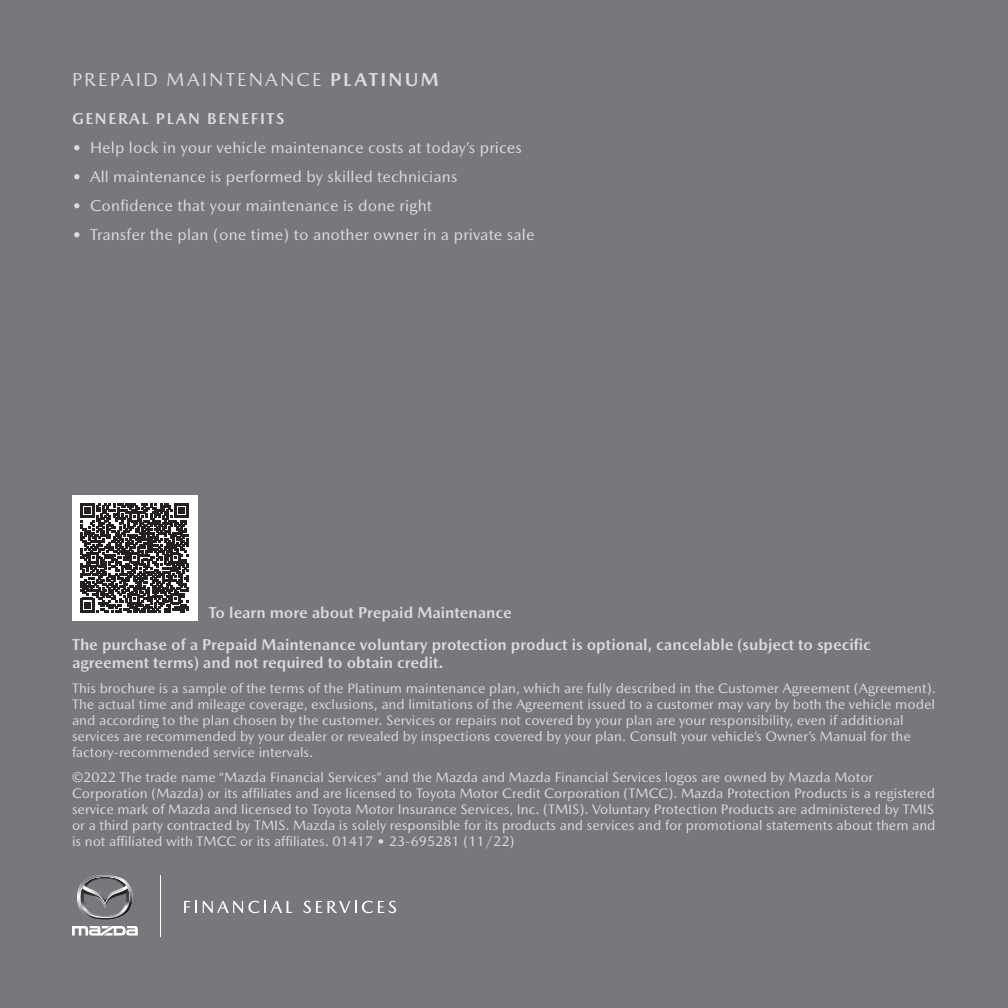
<style>
.page{position:relative;width:1008px;height:1008px;background:#76787b}
.page>*{position:absolute;margin:0;border:0;box-sizing:border-box;transform-origin:0 0}
.t1{font:19px "Mazda Type";letter-spacing:.11em;color:#dcdddf}
.t2{font:16px "Mazda Type";letter-spacing:.01em;color:#dcdddf}
.t3{font:700 16px/18px "Mazda Type";color:#dcdddf}
.t4{font:700 16px "Mazda Type";letter-spacing:.1em;color:#dcdddf}
.t5{font:14px/16px "Mazda Type";color:#dcdddf}
.s1{font-weight:700}
</style>
<div class="page">
<div style="left:72px;top:495px;width:125px;height:126px;background:#fff"></div>
<svg style="left:80px;top:504px;width:109px;height:108px"></svg>
<svg style="left:184px;top:901px;width:13px;height:12px"></svg>
<svg style="left:203px;top:901px;width:90px;height:12px"></svg>
<svg style="left:303px;top:901px;width:93px;height:12px"></svg>
<hr style="left:161px;top:875px;width:1px;height:62px;background:#fff">
<svg style="left:72px;top:926px;width:66px;height:10px"></svg>
<svg style="left:77px;top:875px;width:56px;height:45px"></svg>
<p class="t1" style="left:72px;top:69px;width:368px">PREPAID MAINTENANCE <span class="s1">PLATINUM</span></p>
<p class="t4" style="left:72px;top:109px;width:214px">GENERAL PLAN BENEFITS</p>
<p class="t2" style="left:72px;top:138px;width:452px">• Help lock in your vehicle maintenance costs at today’s prices</p>
<p class="t2" style="left:72px;top:167px;width:387px">• All maintenance is performed by skilled technicians</p>
<p class="t2" style="left:72px;top:196px;width:362px">• Confidence that your maintenance is done right</p>
<p class="t2" style="left:72px;top:225px;width:464px">• Transfer the plan (one time) to another owner in a private sale</p>
<p class="t3" style="left:209px;top:603px;width:304px">To learn more about Prepaid Maintenance</p>
<p class="t3" style="left:72px;top:635px;width:800px">The purchase of a Prepaid Maintenance voluntary protection product is optional, cancelable (subject to specific agreement terms) and not required to obtain credit.</p>
<p class="t5" style="left:72px;top:680px;width:866px">This brochure is a sample of the terms of the Platinum maintenance plan, which are fully described in the Customer Agreement (Agreement).<br>The actual time and mileage coverage, exclusions, and limitations of the Agreement issued to a customer may vary by both the vehicle model and according to the plan chosen by the customer. Services or repairs not covered by your plan are your responsibility, even if additional services are recommended by your dealer or revealed by inspections covered by your plan. Consult your vehicle’s Owner’s Manual for the factory-recommended service intervals.</p>
<p class="t5" style="left:72px;top:769px;width:865px">©2022 The trade name “Mazda Financial Services” and the Mazda and Mazda Financial Services logos are owned by Mazda Motor Corporation (Mazda) or its affiliates and are licensed to Toyota Motor Credit Corporation (TMCC). Mazda Protection Products is a registered service mark of Mazda and licensed to Toyota Motor Insurance Services, Inc. (TMIS). Voluntary Protection Products are administered by TMIS or a third party contracted by TMIS. Mazda is solely responsible for its products and services and for promotional statements about them and is not affiliated with TMCC or its affiliates. 01417 • 23-695281 (11/22)</p>
</div>
